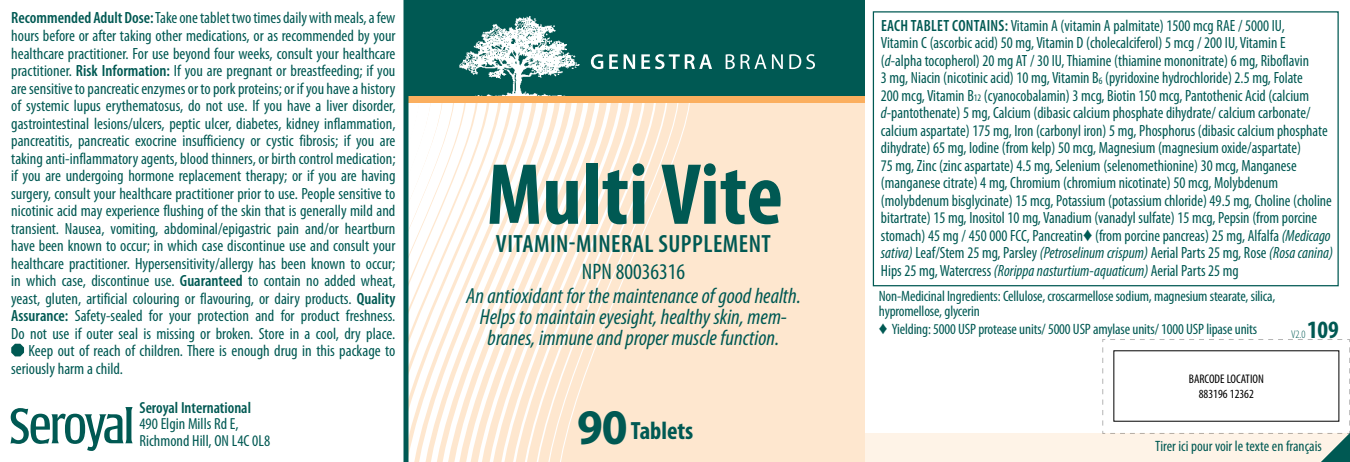
<style>
.page{position:relative;width:1350px;height:462px;background:#fff}
.page>*{position:absolute;margin:0;border:0;box-sizing:border-box;transform-origin:0 0}
.t1{font:700 condensed 87.5px "Myriad Pro";color:#005953}
.t2{font:600 condensed 25px "Myriad Pro";letter-spacing:.02em;color:#005953}
.t3{font:700 condensed 25px "Myriad Pro";color:#005953}
.t4{font:condensed 22.5px "Myriad Pro";color:#005953}
.t5{font:italic condensed 22px/21.2px "Myriad Pro";color:#005953;text-align:center}
.t6{font:condensed 16.25px "Myriad Pro";color:#005953}
.t7{font:condensed 16.25px/17.5px "Myriad Pro";color:#005953;scale:.96 1}
.t8{font:condensed 16px/16px "Myriad Pro";color:#005953}
.t9{font:600 condensed 16px "Myriad Pro";color:#005953}
.t10{font:condensed 15px/15px "Myriad Pro";letter-spacing:-.01em;color:#005953}
.t11{font:condensed 12.5px/15px "Myriad Pro";color:#000;text-align:center}
.t12{font:300 condensed 11.25px "Myriad Pro";color:#005953}
.s1{font-weight:600}
.s2{font-style:italic}
.s3{font-size:10px}
.s4{font-stretch:semi-condensed;font-size:50px}
</style>
<div class="page">
<svg style="left:11px;top:343px;width:13px;height:13px"></svg>
<div style="left:792px;top:433px;width:558px;height:28px;background:#fef3e7"></div>
<div style="left:404px;top:0;width:461px;height:100px;background:#005953"></div>
<div style="left:404px;top:100px;width:461px;height:361px;background:#fee7cf"></div>
<svg style="left:409px;top:103px;width:281px;height:358px"></svg>
<img style="left:459px;top:16px;width:121px;height:80px">
<svg style="left:591px;top:54px;width:12px;height:15px"></svg>
<svg style="left:609px;top:54px;width:9px;height:15px"></svg>
<svg style="left:624px;top:54px;width:11px;height:15px"></svg>
<svg style="left:641px;top:54px;width:71px;height:15px"></svg>
<svg style="left:726px;top:54px;width:9px;height:15px"></svg>
<svg style="left:741px;top:54px;width:42px;height:15px"></svg>
<svg style="left:789px;top:54px;width:26px;height:15px"></svg>
<svg style="left:11px;top:407px;width:122px;height:43px"></svg>
<svg style="left:1102px;top:339px;width:248px;height:122px"></svg>
<div style="left:873px;top:11px;width:466px;height:275px;border:1px solid #005953"></div>
<div style="left:406px;top:96px;width:459px;height:7px;background:#fbaf5f"></div>
<div style="left:404px;top:0;width:5px;height:461px;background:#005953"></div>
<p class="t6" style="left:11px;top:9px;width:386px"><span class="s1">Recommended Adult Dose:</span> Take one tablet two times daily with meals, a few</p>
<p class="t6" style="left:11px;top:27px;width:386px">hours before or after taking other medications, or as recommended by your</p>
<p class="t6" style="left:11px;top:44px;width:386px">healthcare practitioner. For use beyond four weeks, consult your healthcare</p>
<p class="t6" style="left:11px;top:62px;width:386px">practitioner. <span class="s1">Risk Information:</span> If you are pregnant or breastfeeding; if you</p>
<p class="t6" style="left:11px;top:79px;width:386px">are sensitive to pancreatic enzymes or to pork proteins; or if you have a history</p>
<p class="t6" style="left:11px;top:97px;width:386px">of systemic lupus erythematosus, do not use. If you have a liver disorder,</p>
<p class="t6" style="left:11px;top:114px;width:386px">gastrointestinal lesions/ulcers, peptic ulcer, diabetes, kidney inflammation,</p>
<p class="t6" style="left:11px;top:132px;width:386px">pancreatitis, pancreatic exocrine insufficiency or cystic fibrosis; if you are</p>
<p class="t6" style="left:11px;top:149px;width:386px">taking anti-inflammatory agents, blood thinners, or birth control medication;</p>
<p class="t6" style="left:11px;top:167px;width:386px">if you are undergoing hormone replacement therapy; or if you are having</p>
<p class="t6" style="left:11px;top:184px;width:386px">surgery, consult your healthcare practitioner prior to use. People sensitive to</p>
<p class="t6" style="left:11px;top:202px;width:386px">nicotinic acid may experience flushing of the skin that is generally mild and</p>
<p class="t6" style="left:11px;top:219px;width:386px">transient. Nausea, vomiting, abdominal/epigastric pain and/or heartburn</p>
<p class="t6" style="left:11px;top:237px;width:386px">have been known to occur; in which case discontinue use and consult your</p>
<p class="t6" style="left:11px;top:254px;width:386px">healthcare practitioner. Hypersensitivity/allergy has been known to occur;</p>
<p class="t6" style="left:11px;top:272px;width:386px">in which case, discontinue use. <span class="s1">Guaranteed</span> to contain no added wheat,</p>
<p class="t6" style="left:11px;top:289px;width:386px">yeast, gluten, artificial colouring or flavouring, or dairy products. <span class="s1">Quality</span></p>
<p class="t6" style="left:11px;top:307px;width:386px"><span class="s1">Assurance:</span> Safety-sealed for your protection and for product freshness.</p>
<p class="t6" style="left:11px;top:324px;width:386px">Do not use if outer seal is missing or broken. Store in a cool, dry place.</p>
<p class="t6" style="left:29px;top:342px;width:368px">Keep out of reach of children. There is enough drug in this package to</p>
<p class="t6" style="left:11px;top:359px;width:113px">seriously harm a child.</p>
<p class="t9" style="left:139px;top:399px;width:113px">Seroyal International</p>
<p class="t8" style="left:139px;top:416px;width:132px">490 Elgin Mills Rd E,<br>Richmond Hill, ON L4C 0L8</p>
<p class="t7" style="left:881px;top:17px;width:473px"><span class="s1">EACH TABLET CONTAINS:</span> Vitamin A (vitamin A palmitate) 1500 mcg RAE / 5000 IU,<br>Vitamin C (ascorbic acid) 50 mg, Vitamin D (cholecalciferol) 5 mcg / 200 IU, Vitamin E<br>(<span class="s2">d</span>-alpha tocopherol) 20 mg AT / 30 IU, Thiamine (thiamine mononitrate) 6 mg, Riboflavin<br>3 mg, Niacin (nicotinic acid) 10 mg, Vitamin B<span class="s3">6</span> (pyridoxine hydrochloride) 2.5 mg, Folate<br>200 mcg, Vitamin B<span class="s3">12</span> (cyanocobalamin) 3 mcg, Biotin 150 mcg, Pantothenic Acid (calcium <span class="s2">d</span>-pantothenate) 5 mg, Calcium (dibasic calcium phosphate dihydrate/ calcium carbonate/ calcium aspartate) 175 mg, Iron (carbonyl iron) 5 mg, Phosphorus (dibasic calcium phosphate dihydrate) 65 mg, Iodine (from kelp) 50 mcg, Magnesium (magnesium oxide/aspartate)<br>75 mg, Zinc (zinc aspartate) 4.5 mg, Selenium (selenomethionine) 30 mcg, Manganese (manganese citrate) 4 mg, Chromium (chromium nicotinate) 50 mcg, Molybdenum (molybdenum bisglycinate) 15 mcg, Potassium (potassium chloride) 49.5 mg, Choline (choline bitartrate) 15 mg, Inositol 10 mg, Vanadium (vanadyl sulfate) 15 mcg, Pepsin (from porcine stomach) 45 mg / 450 000 FCC, Pancreatin♦ (from porcine pancreas) 25 mg, Alfalfa <span class="s2">(Medicago sativa)</span> Leaf/Stem 25 mg, Parsley <span class="s2">(Petroselinum crispum)</span> Aerial Parts 25 mg, Rose <span class="s2">(Rosa canina)<br></span>Hips 25 mg, Watercress <span class="s2">(Rorippa nasturtium-aquaticum)</span> Aerial Parts 25 mg</p>
<h1 class="t1" style="left:487px;top:140px;width:298px">Multi Vite</h1>
<h2 class="t2" style="left:496px;top:229px;width:277px">VITAMIN-MINERAL SUPPLEMENT</h2>
<h3 class="t4" style="left:582px;top:259px;width:105px">NPN 80036316</h3>
<h3 class="t5" style="left:466px;top:285px;width:336px">An antioxidant for the maintenance of good health.<br>Helps to maintain eyesight, healthy skin, mem&shy;branes, immune and proper muscle function.</h3>
<p class="t10" style="left:879px;top:288px;width:398px">Non-Medicinal Ingredients: Cellulose, croscarmellose sodium, magnesium stearate, silica, hypromellose, glycerin</p>
<p class="t12" style="left:1291px;top:328px;width:16px">V2.0</p>
<h2 class="t3" style="left:1307px;top:314px;width:33px">109</h2>
<p class="t10" style="left:879px;top:321px;width:380px">♦ Yielding: 5000 USP protease units/ 5000 USP amylase units/ 1000 USP lipase units</p>
<h2 class="t3" style="left:577px;top:415px;width:118px"><span class="s4">90</span>Tablets</h2>
<p class="t11" style="left:1189px;top:371px;width:77px">BARCODE LOCATION<br>883196 12362</p>
<p class="t10" style="left:1155px;top:439px;width:168px">Tirer ici pour voir le texte en français</p>
</div>
